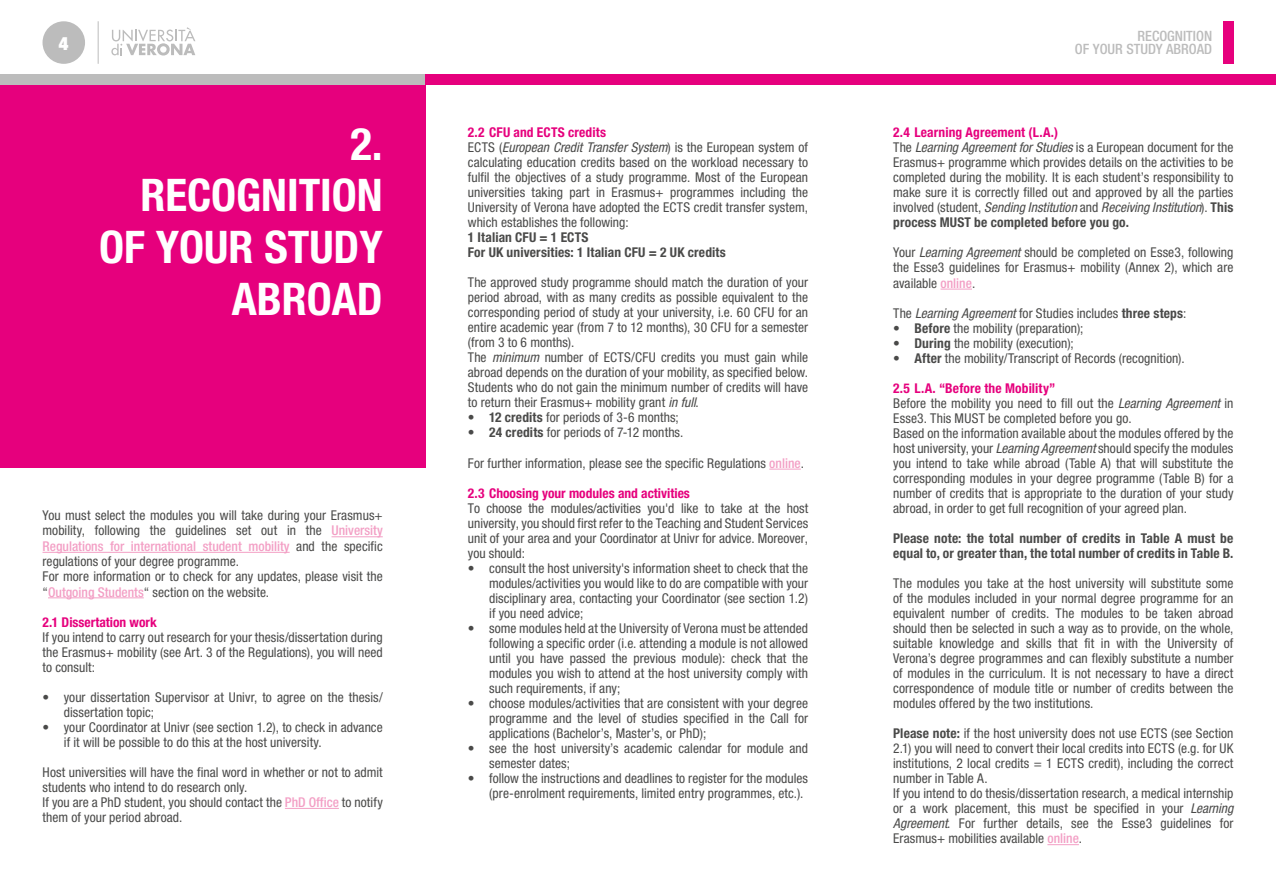
<style>
.page{position:relative;width:1276px;height:893px;background:#fff}
.page>*{position:absolute;margin:0;border:0;box-sizing:border-box;transform-origin:0 0}
.t1{font:700 condensed 45px/51.8px "Helvetica Neue LT Std";color:#fff;text-align:right}
.t2{font:900 condensed 18.45px "Helvetica Neue LT Std";color:#fff}
.t3{font:500 condensed 14.25px/13.5px "Helvetica Neue LT Std";color:#bcbcbc;text-align:right}
.t4{font:condensed 13.5px/15px "Helvetica Neue LT Std";letter-spacing:.005em;color:#4a4a49}
.t5{font:700 condensed 13.5px/15px "Helvetica Neue LT Std";letter-spacing:.01em;color:#4a4a49}
.t6{font:700 condensed 13.5px "Helvetica Neue LT Std";color:#e6007d}
.s1{font-weight:500;color:#f39fc5}
.s2{font-weight:700;color:#e6007d}
.s3{font-style:italic}
.s4{font-weight:700}
</style>
<div class="page">
<div style="left:0;top:74px;width:425px;height:11px;background:#bcbcbc"></div>
<div style="left:850px;top:74px;width:426px;height:11px;background:#e6007d"></div>
<div style="left:1222px;top:21px;width:11px;height:43px;background:#e6007d"></div>
<div style="left:425px;top:74px;width:425px;height:11px;background:#e6007d"></div>
<div style="left:43px;top:21px;width:42px;height:43px;background:#bcbcbc;border-radius:50%"></div>
<hr style="left:98px;top:21px;width:1px;height:43px;background:#bcbcbc">
<svg style="left:111px;top:27px;width:84px;height:29px"></svg>
<div style="left:0;top:85px;width:425px;height:383px;background:#e6007d"></div>
<hr style="left:331px;top:536px;width:52px;height:1px;background:#f39fc5">
<hr style="left:43px;top:552px;width:247px;height:1px;background:#f39fc5">
<hr style="left:48px;top:597px;width:96px;height:1px;background:#f39fc5">
<hr style="left:285px;top:808px;width:54px;height:1px;background:#f39fc5">
<hr style="left:769px;top:469px;width:32px;height:1px;background:#f39fc5">
<hr style="left:940px;top:289px;width:32px;height:1px;background:#f39fc5">
<hr style="left:1047px;top:844px;width:32px;height:1px;background:#f39fc5">
<h2 class="t2" style="left:59px;top:31px;width:11px">4</h2>
<h1 class="t1" style="left:99px;top:117px;width:285px">2.<br>RECOGNITION<br>OF YOUR STUDY<br>ABROAD</h1>
<p class="t4" style="left:43px;top:507px;width:342px">You must select the modules you will take during your Erasmus+ mobility, following the guidelines set out in the <span class="s1">University Regulations for international student mobility</span> and the specific regulations of your degree programme.<br>For more information or to check for any updates, please visit the “<span class="s1">Outgoing Students</span>“ section on the website.</p>
<p class="t6" style="left:43px;top:613px;width:116px">2.1 Dissertation work</p>
<p class="t4" style="left:43px;top:629px;width:342px;text-align:justify">If you intend to carry out research for your thesis/dissertation during the Erasmus+ mobility (see Art. 3 of the Regulations), you will need to consult:</p>
<p class="t4" style="left:64px;top:689px;width:320px;text-indent:-21px">• your dissertation Supervisor at Univr, to agree on the thesis/ dissertation topic;</p>
<p class="t4" style="left:64px;top:719px;width:320px;text-indent:-21px">• your Coordinator at Univr (see section 1.2), to check in advance if it will be possible to do this at the host university.</p>
<p class="t4" style="left:43px;top:764px;width:342px">Host universities will have the final word in whether or not to admit students who intend to do research only.<br>If you are a PhD student, you should contact the <span class="s1">PhD Office</span> to notify them of your period abroad.</p>
<p class="t4" style="left:468px;top:125px;width:342px"><span class="s2">2.2 CFU and ECTS credits<br></span>ECTS (<span class="s3">European Credit Transfer System</span>) is the European system of calculating education credits based on the workload necessary to fulfil the objectives of a study programme. Most of the European universities taking part in Erasmus+ programmes including the University of Verona have adopted the ECTS credit transfer system, which establishes the following:</p>
<p class="t5" style="left:468px;top:230px;width:259px">1 Italian CFU = 1 ECTS<br>For UK universities: 1 Italian CFU = 2 UK credits</p>
<p class="t4" style="left:468px;top:275px;width:342px">The approved study programme should match the duration of your period abroad, with as many credits as possible equivalent to the corresponding period of study at your university, i.e. 60 CFU for an entire academic year (from 7 to 12 months), 30 CFU for a semester (from 3 to 6 months).<br>The <span class="s3">minimum</span> number of ECTS/CFU credits you must gain while abroad depends on the duration of your mobility, as specified below.<br>Students who do not gain the minimum number of credits will have to return their Erasmus+ mobility grant <span class="s3">in full</span>.</p>
<p class="t4" style="left:468px;top:410px;width:212px">• <span class="s4">12 credits</span> for periods of 3-6 months;</p>
<p class="t4" style="left:468px;top:425px;width:217px">• <span class="s4">24 credits</span> for periods of 7-12 months.</p>
<p class="t4" style="left:468px;top:455px;width:338px">For further information, please see the specific Regulations <span class="s1">online</span>.</p>
<p class="t6" style="left:468px;top:485px;width:224px">2.3 Choosing your modules and activities</p>
<p class="t4" style="left:468px;top:500px;width:342px;text-align:justify">To choose the modules/activities you'd like to take at the host university, you should first refer to the Teaching and Student Services unit of your area and your Coordinator at Univr for advice. Moreover, you should:</p>
<p class="t4" style="left:489px;top:560px;width:320px;text-align:justify;text-indent:-21px">• consult the host university's information sheet to check that the modules/activities you would like to do are compatible with your disciplinary area, contacting your Coordinator (see section 1.2) if you need advice;</p>
<p class="t4" style="left:489px;top:620px;width:320px;text-align:justify;text-indent:-21px">• some modules held at the University of Verona must be attended following a specific order (i.e. attending a module is not allowed until you have passed the previous module): check that the modules you wish to attend at the host university comply with such requirements, if any;</p>
<p class="t4" style="left:489px;top:695px;width:320px;text-align:justify;text-indent:-21px">• choose modules/activities that are consistent with your degree programme and the level of studies specified in the Call for applications (Bachelor’s, Master’s, or PhD);</p>
<p class="t4" style="left:489px;top:740px;width:320px;text-indent:-21px">• see the host university’s academic calendar for module and semester dates;</p>
<p class="t4" style="left:489px;top:770px;width:320px;text-indent:-21px">• follow the instructions and deadlines to register for the modules (pre-enrolment requirements, limited entry programmes, etc.).</p>
<p class="t3" style="left:1075px;top:29px;width:139px">RECOGNITION<br>OF YOUR STUDY ABROAD</p>
<p class="t4" style="left:893px;top:125px;width:342px"><span class="s2">2.4 Learning Agreement (L.A.)<br></span>The <span class="s3">Learning Agreement for Studies</span> is a European document for the Erasmus+ programme which provides details on the activities to be completed during the mobility. It is each student’s responsibility to make sure it is correctly filled out and approved by all the parties involved (student, <span class="s3">Sending Institution</span> and <span class="s3">Receiving Institution</span>). <span class="s4">This process MUST be completed before you go.</span></p>
<p class="t4" style="left:893px;top:245px;width:342px;text-align:justify">Your <span class="s3">Learning Agreement</span> should be completed on Esse3, following the Esse3 guidelines for Erasmus+ mobility (Annex 2), which are available <span class="s1">online</span>.</p>
<p class="t4" style="left:893px;top:305px;width:295px">The <span class="s3">Learning Agreement</span> for Studies includes <span class="s4">three steps</span>:</p>
<p class="t4" style="left:893px;top:320px;width:192px">• <span class="s4">Before</span> the mobility (preparation);</p>
<p class="t4" style="left:893px;top:335px;width:182px">• <span class="s4">During</span> the mobility (execution);</p>
<p class="t4" style="left:893px;top:350px;width:293px">• <span class="s4">After</span> the mobility/Transcript of Records (recognition).</p>
<p class="t4" style="left:893px;top:380px;width:342px"><span class="s2">2.5 L.A. “Before the Mobility”<br></span>Before the mobility you need to fill out the <span class="s3">Learning Agreement</span> in Esse3. This MUST be completed before you go.<br>Based on the information available about the modules offered by the host university, your <span class="s3">Learning Agreement</span> should specify the modules you intend to take while abroad (Table A) that will substitute the corresponding modules in your degree programme (Table B) for a number of credits that is appropriate to the duration of your study abroad, in order to get full recognition of your agreed plan.</p>
<p class="t5" style="left:893px;top:530px;width:342px">Please note: the total number of credits in Table A must be equal to, or greater than, the total number of credits in Table B.</p>
<p class="t4" style="left:893px;top:575px;width:342px;text-align:justify">The modules you take at the host university will substitute some of the modules included in your normal degree programme for an equivalent number of credits. The modules to be taken abroad should then be selected in such a way as to provide, on the whole, suitable knowledge and skills that fit in with the University of Verona’s degree programmes and can flexibly substitute a number of modules in the curriculum. It is not necessary to have a direct correspondence of module title or number of credits between the modules offered by the two institutions.</p>
<p class="t4" style="left:893px;top:725px;width:342px"><span class="s4">Please note:</span> if the host university does not use ECTS (see Section 2.1) you will need to convert their local credits into ECTS (e.g. for UK institutions, 2 local credits = 1 ECTS credit), including the correct number in Table A.<br>If you intend to do thesis/dissertation research, a medical internship or a work placement, this must be specified in your <span class="s3">Learning Agreement</span>. For further details, see the Esse3 guidelines for Erasmus+ mobilities available <span class="s1">online</span>.</p>
</div>
